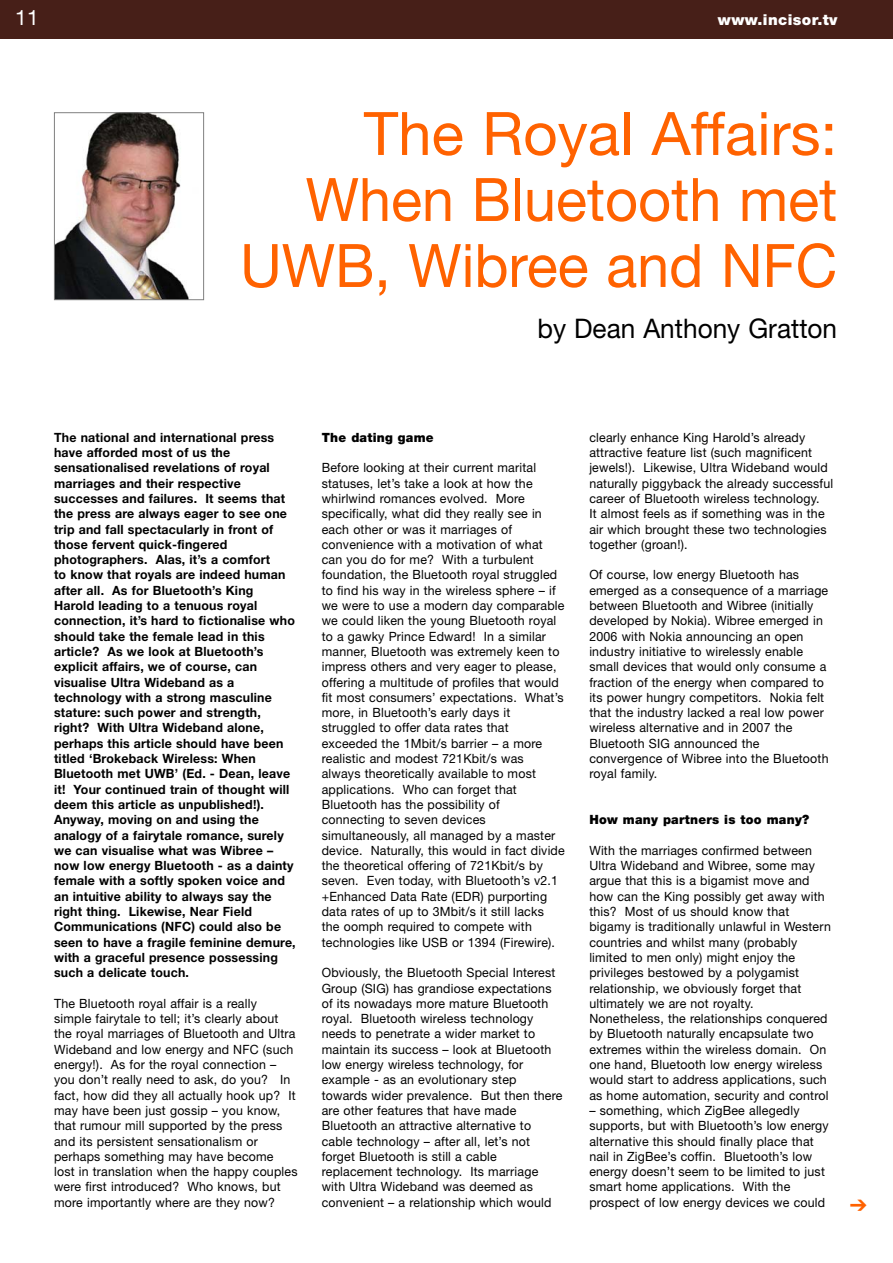
<style>
.page{position:relative;width:893px;height:1263px;background:#fff}
.page>*{position:absolute;margin:0;border:0;box-sizing:border-box;transform-origin:0 0}
.t1{font:60px/66px "Helvetica Neue";color:#ff6200;text-align:right}
.t2{font:27px "Helvetica Neue";color:#000}
.t3{font:21px "Helvetica Neue";color:#fff}
.t4{font:900 15px "Helvetica Neue";letter-spacing:.025em;color:#fff}
.t5{font:12.75px/15.3px "Helvetica Neue";letter-spacing:.015em;color:#000}
.t6{font:700 12.75px/15.3px "Helvetica Neue";letter-spacing:.015em;color:#000}
.t7{font:900 12.75px "Helvetica Neue";letter-spacing:.02em;color:#000}
</style>
<div class="page">
<div style="left:0;top:0;width:892px;height:38px;background:#471f18"></div>
<img style="left:56px;top:114px;width:133px;height:184px">
<div style="left:54px;top:112px;width:150px;height:188px;border:1px solid #808080"></div>
<h3 class="t3" style="left:15px;top:10px;width:25px">11</h3>
<p class="t4" style="left:718px;top:15px;width:121px">www.incisor.tv</p>
<h1 class="t1" style="left:240px;top:106px;width:598px">The Royal Affairs:<br>When Bluetooth met<br>UWB, Wibree and NFC</h1>
<h2 class="t2" style="left:537px;top:319px;width:301px">by Dean Anthony Gratton</h2>
<p class="t6" style="left:54px;top:431px;width:243px">The national and international press have afforded most of us the sensationalised revelations of royal marriages and their respective successes and failures. It seems that the press are always eager to see one trip and fall spectacularly in front of those fervent quick-fingered photographers. Alas, it’s a comfort<br>to know that royals are indeed human after all. As for Bluetooth’s King Harold leading to a tenuous royal connection, it’s hard to fictionalise who should take the female lead in this article? As we look at Bluetooth’s explicit affairs, we of course, can visualise Ultra Wideband as a technology with a strong masculine stature: such power and strength, right? With Ultra Wideband alone, perhaps this article should have been titled ‘Brokeback Wireless: When Bluetooth met UWB’ (Ed. - Dean, leave it! Your continued train of thought will deem this article as unpublished!).<br>Anyway, moving on and using the analogy of a fairytale romance, surely we can visualise what was Wibree – now low energy Bluetooth - as a dainty female with a softly spoken voice and an intuitive ability to always say the right thing. Likewise, Near Field Communications (NFC) could also be seen to have a fragile feminine demure, with a graceful presence possessing such a delicate touch.</p>
<p class="t5" style="left:54px;top:997px;width:245px">The Bluetooth royal affair is a really<br>simple fairytale to tell; it’s clearly about the royal marriages of Bluetooth and Ultra Wideband and low energy and NFC (such energy!). As for the royal connection – you don’t really need to ask, do you? In fact, how did they all actually hook up? It may have been just gossip – you know, that rumour mill supported by the press and its persistent sensationalism or perhaps something may have become<br>lost in translation when the happy couples were first introduced? Who knows, but more importantly where are they now?</p>
<p class="t7" style="left:322px;top:433px;width:113px">The dating game</p>
<p class="t5" style="left:322px;top:461px;width:244px">Before looking at their current marital statuses, let’s take a look at how the whirlwind romances evolved. More specifically, what did they really see in each other or was it marriages of convenience with a motivation of what can you do for me? With a turbulent foundation, the Bluetooth royal struggled to find his way in the wireless sphere – if we were to use a modern day comparable we could liken the young Bluetooth royal to a gawky Prince Edward! In a similar manner, Bluetooth was extremely keen to impress others and very eager to please, offering a multitude of profiles that would fit most consumers’ expectations. What’s more, in Bluetooth’s early days it struggled to offer data rates that exceeded the 1Mbit/s barrier – a more realistic and modest 721Kbit/s was always theoretically available to most applications. Who can forget that Bluetooth has the possibility of connecting to seven devices simultaneously, all managed by a master device. Naturally, this would in fact divide the theoretical offering of 721Kbit/s by seven. Even today, with Bluetooth’s v2.1 +Enhanced Data Rate (EDR) purporting data rates of up to 3Mbit/s it still lacks the oomph required to compete with technologies like USB or 1394 (Firewire).</p>
<p class="t5" style="left:322px;top:966px;width:242px">Obviously, the Bluetooth Special Interest Group (SIG) has grandiose expectations of its nowadays more mature Bluetooth royal. Bluetooth wireless technology needs to penetrate a wider market to maintain its success – look at Bluetooth low energy wireless technology, for example - as an evolutionary step towards wider prevalence. But then there are other features that have made Bluetooth an attractive alternative to cable technology – after all, let’s not forget Bluetooth is still a cable replacement technology. Its marriage with Ultra Wideband was deemed as convenient – a relationship which would</p>
<p class="t5" style="left:589px;top:431px;width:245px">clearly enhance King Harold’s already attractive feature list (such magnificent jewels!). Likewise, Ultra Wideband would naturally piggyback the already successful career of Bluetooth wireless technology.<br>It almost feels as if something was in the air which brought these two technologies together (groan!).</p>
<p class="t5" style="left:589px;top:569px;width:241px">Of course, low energy Bluetooth has emerged as a consequence of a marriage between Bluetooth and Wibree (initially developed by Nokia). Wibree emerged in 2006 with Nokia announcing an open industry initiative to wirelessly enable small devices that would only consume a fraction of the energy when compared to its power hungry competitors. Nokia felt that the industry lacked a real low power wireless alternative and in 2007 the Bluetooth SIG announced the convergence of Wibree into the Bluetooth royal family.</p>
<p class="t7" style="left:589px;top:815px;width:221px">How many partners is too many?</p>
<p class="t5" style="left:589px;top:844px;width:243px">With the marriages confirmed between Ultra Wideband and Wibree, some may argue that this is a bigamist move and how can the King possibly get away with this? Most of us should know that bigamy is traditionally unlawful in Western countries and whilst many (probably limited to men only) might enjoy the privileges bestowed by a polygamist relationship, we obviously forget that ultimately we are not royalty.<br>Nonetheless, the relationships conquered by Bluetooth naturally encapsulate two extremes within the wireless domain. On one hand, Bluetooth low energy wireless would start to address applications, such as home automation, security and control</p>
<p class="t5" style="left:589px;top:1104px;width:241px">– something, which ZigBee allegedly supports, but with Bluetooth’s low energy alternative this should finally place that nail in ZigBee’s coffin. Bluetooth’s low energy doesn’t seem to be limited to just smart home applications. With the prospect of low energy devices we could</p>
</div>
